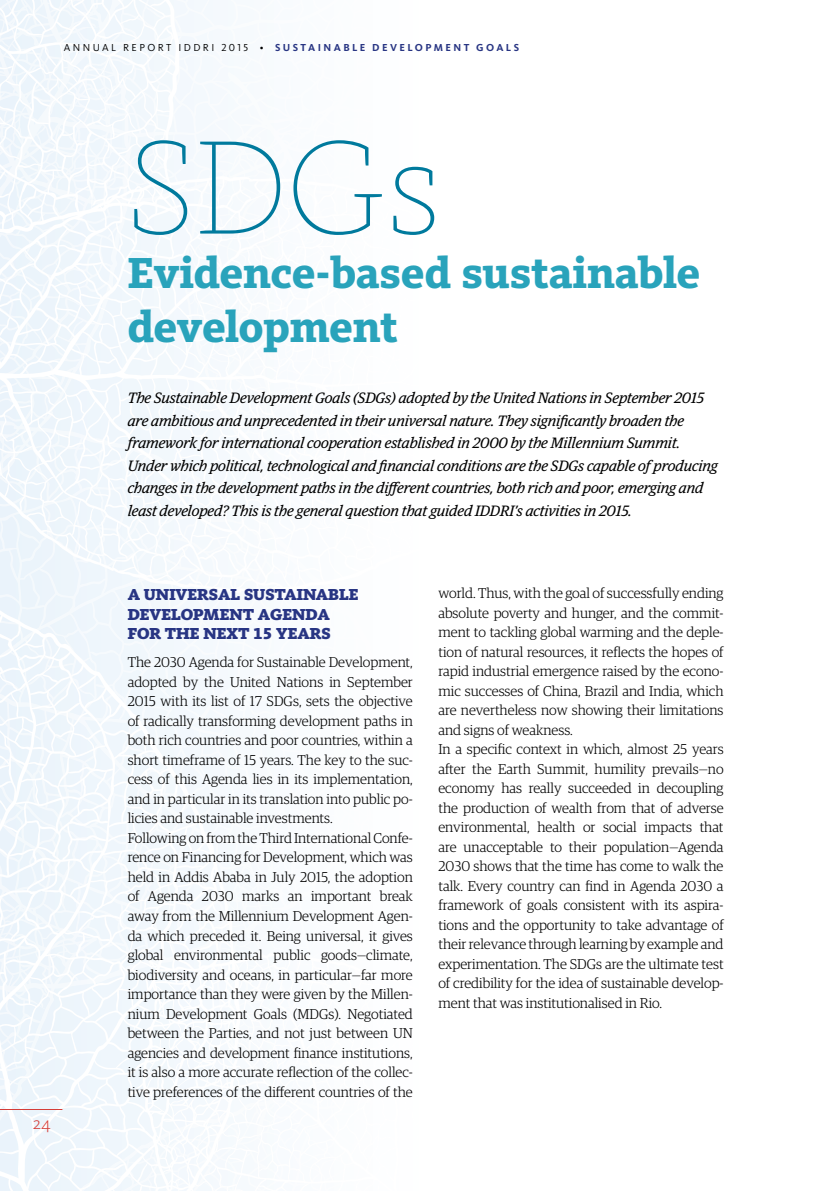
<style>
.page{position:relative;width:830px;height:1191px;background:#fff}
.page>*{position:absolute;margin:0;border:0;box-sizing:border-box;transform-origin:0 0}
.t1{font:100 138px "FF Kievit Slab";color:#007a9d}
.t2{font:800 45px/54px "FF Kievit Slab";letter-spacing:-.005em;color:#29a3bb}
.t3{font:300 18px "FF Kievit Pro";color:#d53d38}
.t4{font:900 16.5px/19.8px "FF Kievit Slab";color:#283583}
.t5{font:italic 15px/22.5px "Guardian Egyp";color:#000}
.t6{font:300 14.25px/19.5px "Guardian Egyp";color:#000}
.t7{font:10.5px "FF Kievit Pro";letter-spacing:.23em;color:#000}
.t8{font:700 10.5px "FF Kievit Pro";color:#283583}
.s1{font-weight:700;color:#283583}
</style>
<div class="page">
<svg style="left:0;top:0;width:213px;height:1191px;fill:#f2f8fc"></svg>
<hr style="left:0;top:1109px;width:62px;height:1px;background:#d53d38">
<p class="t7" style="left:64px;top:42px;width:221px">ANNUAL REPORT IDDRI 2015 • <span class="s1">SUSTAINABLE</span></p>
<p class="t8" style="left:372px;top:41px;width:10px">DEVELOPMENT</p>
<p class="t8" style="left:476px;top:41px;width:10px">GOALS</p>
<p class="t3" style="left:33px;top:1112px;width:20px">24</p>
<h1 class="t1" style="left:128px;top:106px;width:315px">SDGs</h1>
<h2 class="t2" style="left:128px;top:245px;width:573px">Evidence-based sustainable development</h2>
<p class="t5" style="left:128px;top:386px;width:591px">The Sustainable Development Goals (SDGs) adopted by the United Nations in September 2015 are ambitious and unprecedented in their universal nature. They significantly broaden the framework for international cooperation established in 2000 by the Millennium Summit.<br>Under which political, technological and financial conditions are the SDGs capable of producing changes in the development paths in the different countries, both rich and poor, emerging and least developed? This is the general question that guided IDDRI’s activities in 2015.</p>
<p class="t4" style="left:128px;top:584px;width:232px;text-indent:103px">L SUSTAINABLE<br>DEVELOPMENT AGENDA<br>FOR THE NEXT 15 YEARS</p>
<p class="t6" style="left:128px;top:652px;width:286px">The 2030 Agenda for Sustainable Development, adopted by the United Nations in September 2015 with its list of 17 SDGs, sets the objective of radically transforming development paths in both rich countries and poor countries, within a short timeframe of 15 years. The key to the suc&shy;cess of this Agenda lies in its implementation, and in particular in its translation into public po&shy;licies and sustainable investments.<br>Following on from the Third International Confe&shy;rence on Financing for Development, which was held in Addis Ababa in July 2015, the adoption of Agenda 2030 marks an important break away from the Millennium Development Agen&shy;da which preceded it. Being universal, it gives global environmental public goods—climate, biodiversity and oceans, in particular—far more importance than they were given by the Millen&shy;nium Development Goals (MDGs). Negotiated between the Parties, and not just between UN agencies and development finance institutions, it is also a more accurate reflection of the collec&shy;tive preferences of the different countries of the</p>
<p class="t4" style="left:128px;top:584px;width:82px">A UNIVERSA</p>
<p class="t6" style="left:438px;top:583px;width:286px">world. Thus, with the goal of successfully ending absolute poverty and hunger, and the commit&shy;ment to tackling global warming and the deple&shy;tion of natural resources, it reflects the hopes of rapid industrial emergence raised by the econo&shy;mic successes of China, Brazil and India, which are nevertheless now showing their limitations and signs of weakness.<br>In a specific context in which, almost 25 years after the Earth Summit, humility prevails—no economy has really succeeded in decoupling the production of wealth from that of adverse environmental, health or social impacts that are unacceptable to their population—Agenda 2030 shows that the time has come to walk the talk. Every country can find in Agenda 2030 a framework of goals consistent with its aspira&shy;tions and the opportunity to take advantage of their relevance through learning by example and experimentation. The SDGs are the ultimate test of credibility for the idea of sustainable develop&shy;ment that was institutionalised in Rio.</p>
</div>
